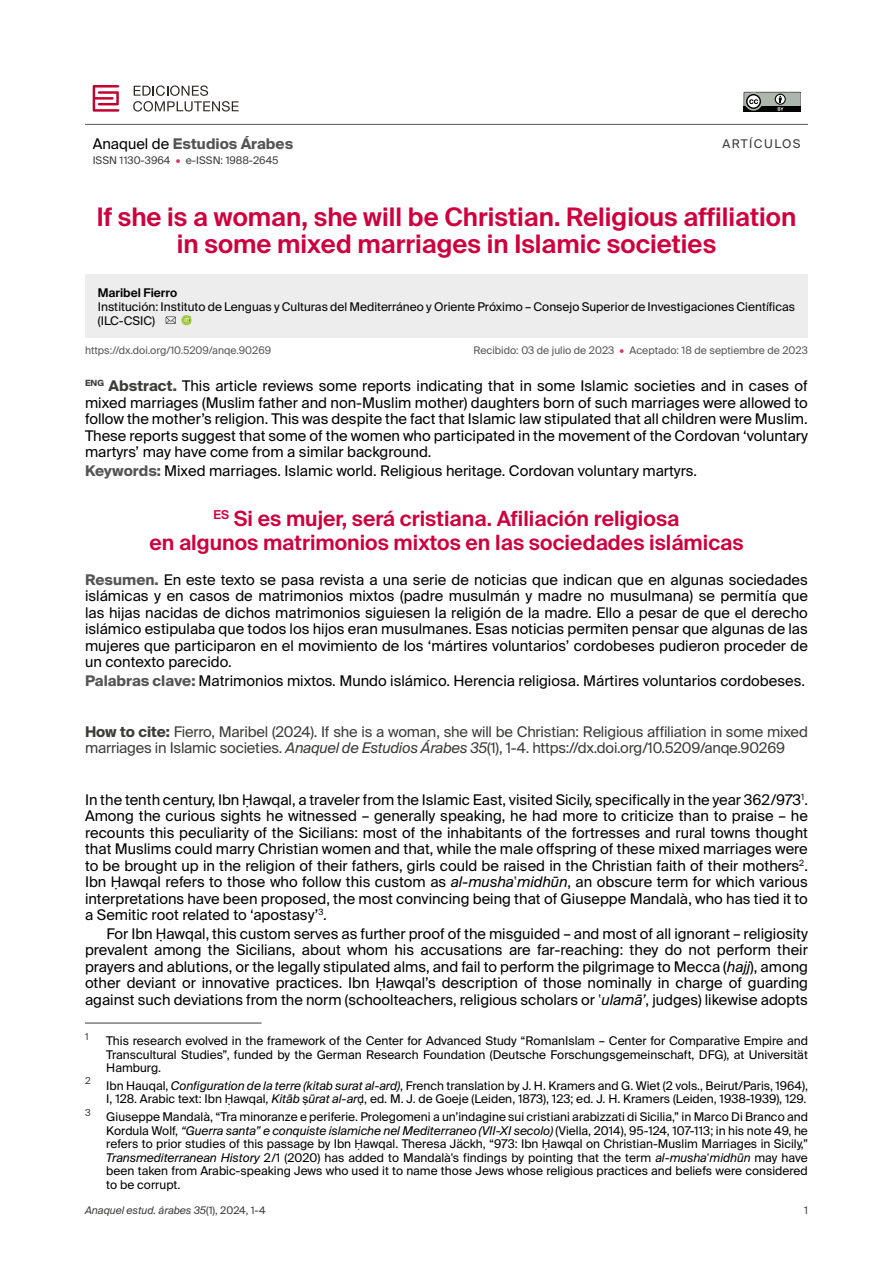
<style>
.page{position:relative;width:893px;height:1263px;background:#fff}
.page>*{position:absolute;margin:0;border:0;box-sizing:border-box;transform-origin:0 0}
.Título_original_ES{font:600 25.5px/27px "Suisse Intl";color:#cf003d;text-align:center}
.Título_traducido_EN{font:600 21px/24px "Suisse Intl";color:#cf003d;text-align:center}
.Normal_1er_parr{font:14.7px/16.5px "Suisse Intl";color:#000;text-align:justify}
.Resumen_abstract_ES{font:14.7px/16.5px "Suisse Intl";color:#000;text-align:justify}
.Resumen_abstract_EN{font:14.7px/16.5px "Suisse Intl";color:#000;text-align:justify}
.Como_citar{font:14.7px/16.5px "Suisse Intl";letter-spacing:-.015em;color:#3c3c3b}
.Palabras_clave{font:14.7px "Suisse Intl";color:#000}
.Keywords{font:14.7px "Suisse Intl";color:#000}
.Resumen_abstract_ES-2{font:700 14.7px "Suisse Intl";color:#555454}
.Notas_al_pie{font:12px/13.5px "Suisse Intl";color:#000;text-align:justify}
.Autor{font:12px/14.2px "Suisse Intl";color:#000}
.Autor-2{font:600 12px "Suisse Intl";color:#000}
.Normal_1er_parr-2{font:12px "Suisse Intl";letter-spacing:.12em;color:#3c3c3b}
.t1{font:10.5px "Suisse Intl";color:#575756}
.t2{font:italic 10.5px "Suisse Intl";color:#3c3c3b}
.Normal_1er_parr-3{font:10.5px "Suisse Intl";color:#3c3c3b}
.Notas_al_pie-2{font:9.6px "Suisse Intl";color:#3c3c3b}
.s1{font-weight:400;color:#000}
.s2{color:#d83364}
.s3{font-weight:700;color:#3c3c3b}
.s4{font-weight:700;color:#555454}
.s5{font-weight:700}
.s6{font-style:italic}
.s7{font-family:"Arial"}
.s8{font-style:normal}
</style>
<div class="page">
<hr style="left:85px;top:1023px;width:176px;height:1px;background:#3c3c3b">
<hr style="left:85px;top:124px;width:723px;height:1px;background:#575756">
<svg style="left:744px;top:92px;width:56px;height:19px"></svg>
<svg style="left:93px;top:85px;width:26px;height:26px"></svg>
<svg style="left:133px;top:85px;width:106px;height:26px"></svg>
<div style="left:85px;top:274px;width:723px;height:64px;background:#ededed"></div>
<svg style="left:166px;top:315px;width:26px;height:10px"></svg>
<p class="Resumen_abstract_ES-2" style="left:93px;top:135px;width:202px"><span class="s1">Anaquel de</span> Estudios Árabes</p>
<p class="Normal_1er_parr-3" style="left:93px;top:154px;width:187px">ISSN 1130-3964 <span class="s2">•</span> e-ISSN: 1988-2645</p>
<p class="Normal_1er_parr-2" style="left:722px;top:136px;width:80px">ARTÍCULOS</p>
<p class="Título_original_ES" style="left:97px;top:204px;width:701px">If she is a woman, she will be Christian. Religious affiliation in some mixed marriages in Islamic societies</p>
<p class="Autor-2" style="left:98px;top:285px;width:81px">Maribel Fierro</p>
<p class="Autor" style="left:98px;top:299px;width:699px">Institución: Instituto de Lenguas y Culturas del Mediterráneo y Oriente Próximo – Consejo Superior de Investigaciones Científicas (ILC-CSIC)</p>
<p class="t1" style="left:85px;top:345px;width:188px">https://dx.doi.org/10.5209/anqe.90269</p>
<p class="t1" style="left:473px;top:345px;width:336px">Recibido: 03 de julio de 2023 <span class="s2">•</span> Aceptado: 18 de septiembre de 2023</p>
<p class="Resumen_abstract_EN" style="left:85px;top:378px;width:724px"><sup>ENG</sup> <span class="s3">Abstract.</span> This article reviews some reports indicating that in some Islamic societies and in cases of mixed marriages (Muslim father and non-Muslim mother) daughters born of such marriages were allowed to follow the mother’s religion. This was despite the fact that Islamic law stipulated that all children were Muslim.<br>These reports suggest that some of the women who participated in the movement of the Cordovan ‘voluntary martyrs’ may have come from a similar background.</p>
<p class="Keywords" style="left:85px;top:462px;width:613px"><span class="s4">Keywords:</span> Mixed marriages. Islamic world. Religious heritage. Cordovan voluntary martyrs.</p>
<p class="Título_traducido_EN" style="left:149px;top:507px;width:596px"><sup>ES</sup> Si es mujer, será cristiana. Afiliación religiosa<br>en algunos matrimonios mixtos en las sociedades islámicas</p>
<p class="Resumen_abstract_ES" style="left:85px;top:571px;width:724px"><span class="s4">Resumen.</span> En este texto se pasa revista a una serie de noticias que indican que en algunas sociedades islámicas y en casos de matrimonios mixtos (padre musulmán y madre no musulmana) se permitía que las hijas nacidas de dichos matrimonios siguiesen la religión de la madre. Ello a pesar de que el derecho islámico estipulaba que todos los hijos eran musulmanes. Esas noticias permiten pensar que algunas de las mujeres que participaron en el movimiento de los ‘mártires voluntarios’ cordobeses pudieron proceder de un contexto parecido.</p>
<p class="Palabras_clave" style="left:85px;top:672px;width:721px"><span class="s4">Palabras clave:</span> Matrimonios mixtos. Mundo islámico. Herencia religiosa. Mártires voluntarios cordobeses.</p>
<p class="Como_citar" style="left:85px;top:724px;width:724px"><span class="s5">How to cite:</span> Fierro, Maribel (2024). If she is a woman, she will be Christian: Religious affiliation in some mixed marriages in Islamic societies. <span class="s6">Anaquel de Estudios Árabes 35</span>(1), 1-4. https://dx.doi.org/10.5209/anqe.90269</p>
<p class="Normal_1er_parr" style="left:85px;top:791px;width:724px">In the tenth century, Ibn <span class="s7">Ḥ</span>awqal, a traveler from the Islamic East, visited Sicily, specifically in the year 362/973<sup>1</sup>.<br>Among the curious sights he witnessed – generally speaking, he had more to criticize than to praise – he recounts this peculiarity of the Sicilians: most of the inhabitants of the fortresses and rural towns thought that Muslims could marry Christian women and that, while the male offspring of these mixed marriages were to be brought up in the religion of their fathers, girls could be raised in the Christian faith of their mothers<sup>2</sup>.<br>Ibn <span class="s7">Ḥ</span>awqal refers to those who follow this custom as <span class="s6">al-musha</span><span class="s7">ʽ</span><span class="s6">midhūn</span>, an obscure term for which various interpretations have been proposed, the most convincing being that of Giuseppe Mandalà, who has tied it to a Semitic root related to ‘apostasy’<sup>3</sup>.</p>
<p class="Normal_1er_parr" style="left:85px;top:925px;width:724px;text-indent:21px">For Ibn <span class="s7">Ḥ</span>awqal, this custom serves as further proof of the misguided – and most of all ignorant – religiosity prevalent among the Sicilians, about whom his accusations are far-reaching: they do not perform their prayers and ablutions, or the legally stipulated alms, and fail to perform the pilgrimage to Mecca (<span class="s6">hajj</span>), among other deviant or innovative practices. Ibn <span class="s7">Ḥ</span>awqal’s description of those nominally in charge of guarding against such deviations from the norm (schoolteachers, religious scholars or <span class="s7">ʽ</span><span class="s6">ulamā’</span>, judges) likewise adopts</p>
<p class="Notas_al_pie-2" style="left:85px;top:1030px;width:5px">1</p>
<p class="Notas_al_pie" style="left:106px;top:1034px;width:703px">This research evolved in the framework of the Center for Advanced Study “RomanIslam – Center for Comparative Empire and Transcultural Studies”, funded by the German Research Foundation (Deutsche Forschungsgemeinschaft, DFG), at Universität Hamburg.</p>
<p class="Notas_al_pie-2" style="left:85px;top:1075px;width:7px">2</p>
<p class="Notas_al_pie" style="left:106px;top:1079px;width:703px">Ibn Hauqal, <span class="s6">Configuration de la terre (kitab surat al-ard)</span>, French translation by J. H. Kramers and G. Wiet (2 vols., Beirut/Paris, 1964),<br>I, 128. Arabic text: Ibn <span class="s7">Ḥ</span>awqal, <span class="s6">Kitāb</span> <span class="s7">ṣ</span><span class="s6">ūrat al-ar</span><span class="s7">ḍ</span>, ed. M. J. de Goeje (Leiden, 1873), 123; ed. J. H. Kramers (Leiden, 1938-1939), 129.</p>
<p class="Notas_al_pie-2" style="left:85px;top:1107px;width:7px">3</p>
<p class="Notas_al_pie" style="left:106px;top:1110px;width:703px">Giuseppe Mandalà, “Tra minoranze e periferie. Prolegomeni a un’indagine sui cristiani arabizzati di Sicilia,” in Marco Di Branco and Kordula Wolf, <span class="s6">“Guerra santa” e conquiste islamiche nel Mediterraneo (VII-XI secolo)</span> (Viella, 2014), 95-124, 107-113; in his note 49, he refers to prior studies of this passage by Ibn <span class="s7">Ḥ</span>awqal. Theresa Jäckh, “973: Ibn <span class="s7">Ḥ</span>awqal on Christian-Muslim Marriages in Sicily,” <span class="s6">Transmediterranean History</span> 2/1 (2020) has added to Mandalà's findings by pointing that the term <span class="s6">al-musha</span><span class="s7">ʽ</span><span class="s6">midhūn</span> may have been taken from Arabic-speaking Jews who used it to name those Jews whose religious practices and beliefs were considered to be corrupt.</p>
<p class="t2" style="left:85px;top:1204px;width:182px">Anaquel estud. árabes 35<span class="s8">(1), 2024, 1-4</span></p>
<p class="Normal_1er_parr-3" style="left:804px;top:1204px;width:5px">1</p>
</div>
